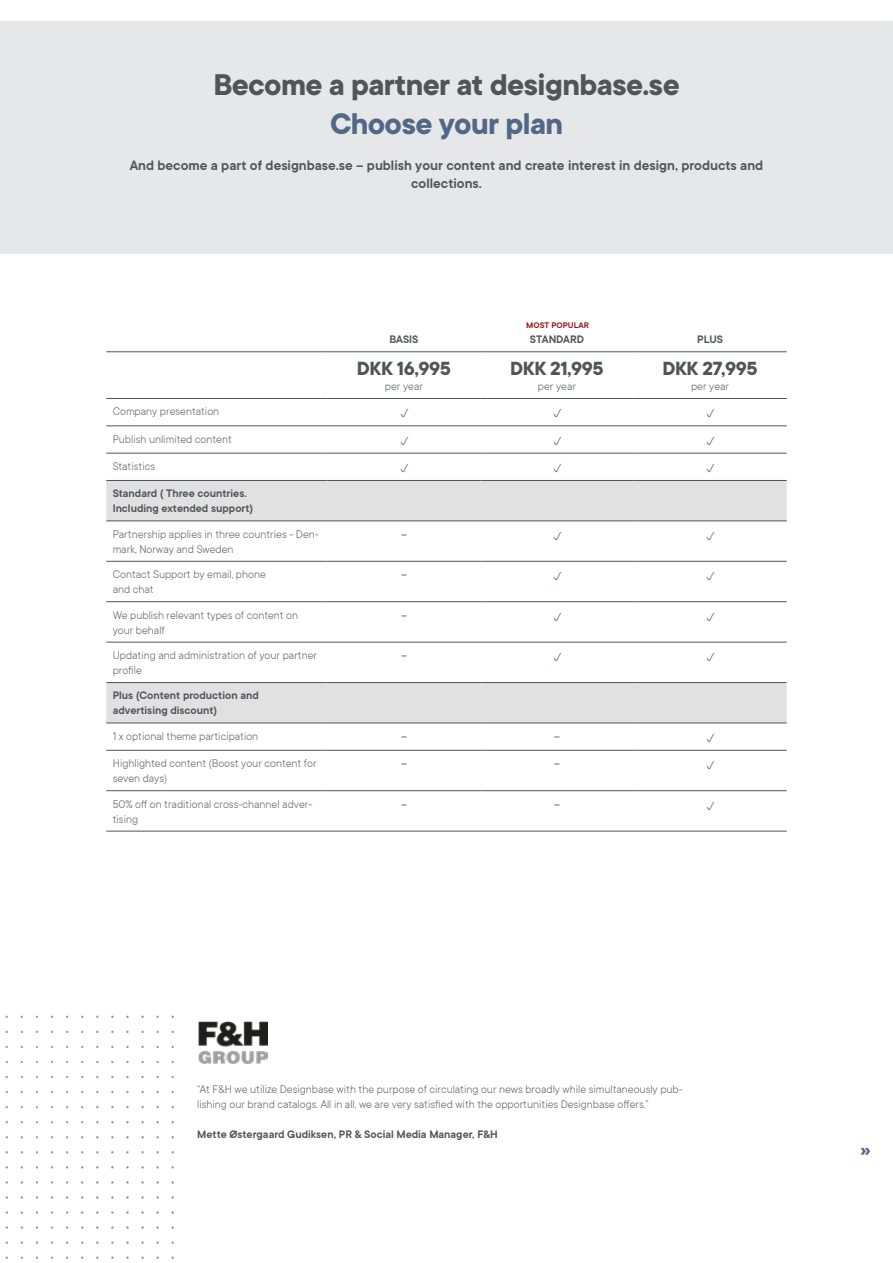
<style>
.page{position:relative;width:893px;height:1263px;background:#fff}
.page>*{position:absolute;margin:0;border:0;box-sizing:border-box;transform-origin:0 0}
.t1{font:700 33px "TT Commons";letter-spacing:-.02em;color:#515458}
.t2{font:700 33px "TT Commons";letter-spacing:-.02em;color:#526887}
.t3{font:700 21px "TT Commons";letter-spacing:-.02em;color:#515458}
.t4{font:700 21px "TT Commons";color:#526887}
.t5{font:600 15px/18px "TT Commons";color:#515458;text-align:center}
.t6{font:300 12px/15px "TT Commons";color:#515458}
.t7{font:600 12px/15px "TT Commons";color:#515458}
.t8{font:12px "TT Commons";color:#515458;scale:1.04 1}
.t9{font:600 9px "TT Commons";color:#9b1619;scale:1.04 1}
</style>
<div class="page">
<div style="left:0;top:21px;width:893px;height:233px;background:#e6e7e8"></div>
<svg style="left:106px;top:481px;width:681px;height:242px"></svg>
<hr style="left:106px;top:351px;width:221px;height:1px;background:#515458">
<hr style="left:327px;top:351px;width:153px;height:1px;background:#515458">
<hr style="left:480px;top:351px;width:154px;height:1px;background:#515458">
<hr style="left:634px;top:351px;width:153px;height:1px;background:#515458">
<hr style="left:106px;top:398px;width:221px;height:1px;background:#515458">
<hr style="left:327px;top:398px;width:153px;height:1px;background:#515458">
<hr style="left:480px;top:398px;width:154px;height:1px;background:#515458">
<hr style="left:634px;top:398px;width:153px;height:1px;background:#515458">
<hr style="left:106px;top:426px;width:221px;height:1px;background:#515458">
<hr style="left:327px;top:426px;width:153px;height:1px;background:#515458">
<hr style="left:480px;top:426px;width:154px;height:1px;background:#515458">
<hr style="left:634px;top:426px;width:153px;height:1px;background:#515458">
<hr style="left:106px;top:453px;width:221px;height:1px;background:#515458">
<hr style="left:327px;top:453px;width:153px;height:1px;background:#515458">
<hr style="left:480px;top:453px;width:154px;height:1px;background:#515458">
<hr style="left:634px;top:453px;width:153px;height:1px;background:#515458">
<hr style="left:106px;top:480px;width:221px;height:1px;background:#515458">
<hr style="left:327px;top:480px;width:153px;height:1px;background:#515458">
<hr style="left:480px;top:480px;width:154px;height:1px;background:#515458">
<hr style="left:634px;top:480px;width:153px;height:1px;background:#515458">
<hr style="left:106px;top:521px;width:221px;height:1px;background:#515458">
<hr style="left:327px;top:521px;width:153px;height:1px;background:#515458">
<hr style="left:480px;top:521px;width:154px;height:1px;background:#515458">
<hr style="left:634px;top:521px;width:153px;height:1px;background:#515458">
<hr style="left:106px;top:561px;width:221px;height:1px;background:#515458">
<hr style="left:327px;top:561px;width:153px;height:1px;background:#515458">
<hr style="left:480px;top:561px;width:154px;height:1px;background:#515458">
<hr style="left:634px;top:561px;width:153px;height:1px;background:#515458">
<hr style="left:106px;top:601px;width:221px;height:1px;background:#515458">
<hr style="left:327px;top:601px;width:153px;height:1px;background:#515458">
<hr style="left:480px;top:601px;width:154px;height:1px;background:#515458">
<hr style="left:634px;top:601px;width:153px;height:1px;background:#515458">
<hr style="left:106px;top:642px;width:221px;height:1px;background:#515458">
<hr style="left:327px;top:642px;width:153px;height:1px;background:#515458">
<hr style="left:480px;top:642px;width:154px;height:1px;background:#515458">
<hr style="left:634px;top:642px;width:153px;height:1px;background:#515458">
<hr style="left:106px;top:682px;width:221px;height:1px;background:#515458">
<hr style="left:327px;top:682px;width:153px;height:1px;background:#515458">
<hr style="left:480px;top:682px;width:154px;height:1px;background:#515458">
<hr style="left:634px;top:682px;width:153px;height:1px;background:#515458">
<hr style="left:106px;top:723px;width:221px;height:1px;background:#515458">
<hr style="left:327px;top:723px;width:153px;height:1px;background:#515458">
<hr style="left:480px;top:723px;width:154px;height:1px;background:#515458">
<hr style="left:634px;top:723px;width:153px;height:1px;background:#515458">
<hr style="left:106px;top:750px;width:221px;height:1px;background:#515458">
<hr style="left:327px;top:750px;width:153px;height:1px;background:#515458">
<hr style="left:480px;top:750px;width:154px;height:1px;background:#515458">
<hr style="left:634px;top:750px;width:153px;height:1px;background:#515458">
<hr style="left:106px;top:790px;width:221px;height:1px;background:#515458">
<hr style="left:327px;top:790px;width:153px;height:1px;background:#515458">
<hr style="left:480px;top:790px;width:154px;height:1px;background:#515458">
<hr style="left:634px;top:790px;width:153px;height:1px;background:#515458">
<hr style="left:106px;top:831px;width:221px;height:1px;background:#515458">
<hr style="left:327px;top:831px;width:153px;height:1px;background:#515458">
<hr style="left:480px;top:831px;width:154px;height:1px;background:#515458">
<hr style="left:634px;top:831px;width:153px;height:1px;background:#515458">
<img style="left:199px;top:1021px;width:68px;height:43px">
<img style="left:5px;top:1015px;width:169px;height:244px">
<svg style="left:554px;top:531px;width:7px;height:9px"></svg>
<svg style="left:707px;top:531px;width:8px;height:9px"></svg>
<svg style="left:554px;top:572px;width:7px;height:8px"></svg>
<svg style="left:707px;top:572px;width:8px;height:8px"></svg>
<svg style="left:554px;top:612px;width:7px;height:9px"></svg>
<svg style="left:707px;top:612px;width:8px;height:9px"></svg>
<svg style="left:554px;top:653px;width:7px;height:8px"></svg>
<svg style="left:707px;top:653px;width:8px;height:8px"></svg>
<h1 class="t1" style="left:213px;top:67px;width:468px">Become a partner at designbase.se</h1>
<h1 class="t2" style="left:330px;top:106px;width:234px">Choose your plan</h1>
<p class="t5" style="left:130px;top:157px;width:635px">And become a part of designbase.se – publish your content and create interest in design, products and collections.</p>
<p class="t9" style="left:526px;top:320px;width:62px">MOST POPULAR</p>
<p class="t7" style="left:389px;top:332px;width:31px">BASIS</p>
<p class="t7" style="left:530px;top:332px;width:56px">STANDARD</p>
<p class="t7" style="left:697px;top:332px;width:27px">PLUS</p>
<h2 class="t3" style="left:357px;top:357px;width:95px">DKK 16,995</h2>
<p class="t6" style="left:385px;top:379px;width:40px">per year</p>
<h2 class="t3" style="left:510px;top:357px;width:95px">DKK 21,995</h2>
<p class="t6" style="left:538px;top:379px;width:40px">per year</p>
<h2 class="t3" style="left:662px;top:357px;width:97px">DKK 27,995</h2>
<p class="t6" style="left:691px;top:379px;width:40px">per year</p>
<p class="t6" style="left:113px;top:404px;width:108px">Company presentation</p>
<p class="t6" style="left:113px;top:431px;width:121px">Publish unlimited content</p>
<p class="t6" style="left:113px;top:459px;width:44px">Statistics</p>
<p class="t7" style="left:113px;top:486px;width:142px">Standard ( Three countries.<br>Including extended support)</p>
<p class="t6" style="left:113px;top:526px;width:208px">Partnership applies in three countries - Den&shy;mark, Norway and Sweden</p>
<p class="t8" style="left:401px;top:528px;width:7px">–</p>
<p class="t6" style="left:113px;top:567px;width:155px">Contact Support by email, phone and chat</p>
<p class="t8" style="left:401px;top:568px;width:7px">–</p>
<p class="t6" style="left:113px;top:607px;width:187px">We publish relevant types of content on your behalf</p>
<p class="t8" style="left:401px;top:608px;width:7px">–</p>
<p class="t6" style="left:113px;top:648px;width:206px">Updating and administration of your partner profile</p>
<p class="t8" style="left:401px;top:649px;width:7px">–</p>
<p class="t7" style="left:113px;top:688px;width:148px">Plus (Content production and advertising discount)</p>
<p class="t6" style="left:113px;top:729px;width:147px">1 x optional theme participation</p>
<p class="t8" style="left:401px;top:730px;width:7px">–</p>
<p class="t8" style="left:554px;top:730px;width:7px">–</p>
<p class="t6" style="left:113px;top:756px;width:206px">Highlighted content (Boost your content for seven days)</p>
<p class="t8" style="left:401px;top:757px;width:7px">–</p>
<p class="t8" style="left:554px;top:757px;width:7px">–</p>
<p class="t6" style="left:113px;top:796px;width:201px">50% off on traditional cross-channel adver&shy;tising</p>
<p class="t8" style="left:401px;top:797px;width:7px">–</p>
<p class="t8" style="left:554px;top:797px;width:7px">–</p>
<p class="t6" style="left:197px;top:1081px;width:487px">“At F&amp;H we utilize Designbase with the purpose of circulating our news broadly while simultaneously pub&shy;lishing our brand catalogs. All in all, we are very satisfied with the opportunities Designbase offers.”</p>
<p class="t7" style="left:197px;top:1127px;width:302px">Mette Østergaard Gudiksen, PR &amp; Social Media Manager, F&amp;H</p>
<h2 class="t4" style="left:860px;top:1137px;width:12px">»</h2>
</div>
